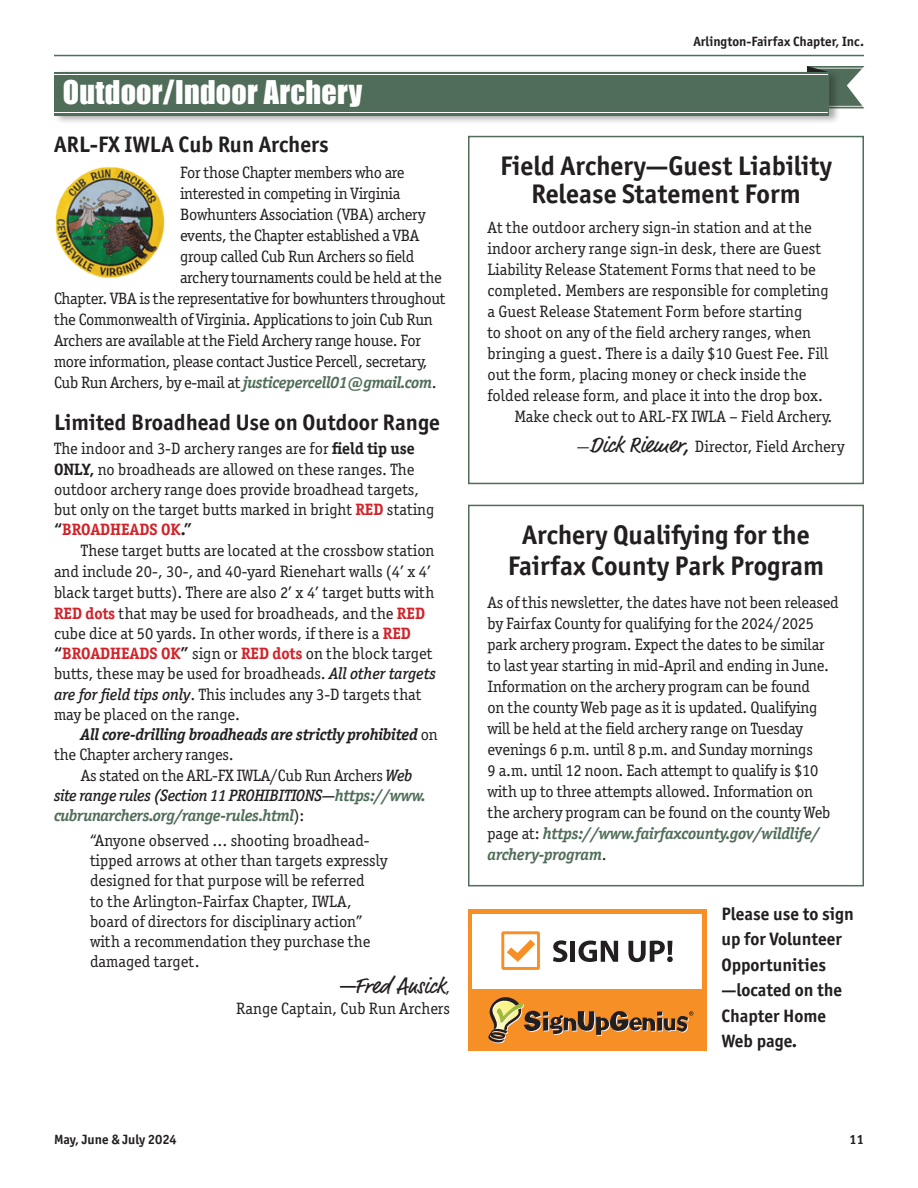
<style>
.page{position:relative;width:918px;height:1188px;background:#fff}
.page>*{position:absolute;margin:0;border:0;box-sizing:border-box;transform-origin:0 0}
.t1{font:30px "Impact";letter-spacing:.01em;color:#fff}
.t2{font:700 27px/28.5px "Officina Sans ITC Pro";color:#231f20;text-align:center}
.t3{font:700 22.5px "Officina Sans ITC Pro";color:#231f20}
.t4{font:22.5px "Market";color:#231f20}
.t5{font:700 18px/25.5px "Officina Sans ITC Pro";color:#231f20}
.t6{font:16.5px/21px "Officina Serif ITC Pro";color:#231f20}
.t7{font:16.5px "Officina Serif ITC Pro";letter-spacing:-.02em;color:#231f20}
.t8{font:italic 700 16.5px "Officina Serif ITC Pro";letter-spacing:-.02em;color:#506d59}
.t9{font:italic 700 16.5px "Officina Serif ITC Pro";letter-spacing:-.01em;color:#231f20}
.t10{font:italic 500 16.5px "Officina Serif ITC Pro";letter-spacing:-.02em;color:#231f20}
.t11{font:700 13.5px "Officina Sans ITC Pro";color:#231f20}
.s1{font-weight:400;font-style:normal;color:#231f20}
.s2{font-weight:700}
.s3{font-weight:700;color:#d1232a}
.s4{font-weight:500;font-style:italic}
.s5{font-weight:400;font-style:normal}
.s6{font-weight:700;color:#506d59}
.s7{font-family:"Officina Serif ITC Pro";font-size:16.5px}
.s8{font-family:"Market";font-size:22.5px}
.s9{font-weight:700;font-style:italic;color:#506d59}
</style>
<div class="page">
<hr style="left:54px;top:55px;width:810px;height:1px;background:#506d59">
<img style="left:55px;top:167px;width:110px;height:111px">
<svg style="left:807px;top:66px;width:57px;height:42px"></svg>
<div style="left:54px;top:69px;width:787px;height:56px;background:#231f20;opacity:.4"></div>
<div style="left:54px;top:72px;width:775px;height:43px;background:#506d59"></div>
<hr style="left:54px;top:74px;width:774px;height:1px;background:#fff">
<hr style="left:54px;top:112px;width:774px;height:1px;background:#fff">
<div style="left:468px;top:136px;width:396px;height:348px;border:2px solid #506d59"></div>
<div style="left:468px;top:505px;width:396px;height:381px;border:2px solid #506d59"></div>
<div style="left:468px;top:909px;width:239px;height:142px;background:#f68f25"></div>
<div style="left:473px;top:914px;width:229px;height:75px;background:#fff"></div>
<svg style="left:501px;top:931px;width:39px;height:39px"></svg>
<svg style="left:553px;top:940px;width:14px;height:22px"></svg>
<hr style="left:571px;top:941px;width:4px;height:21px;background:#231f20">
<svg style="left:578px;top:941px;width:40px;height:21px"></svg>
<svg style="left:628px;top:941px;width:45px;height:21px"></svg>
<svg style="left:488px;top:997px;width:205px;height:47px"></svg>
<h1 class="t1" style="left:63px;top:69px;width:301px">Outdoor/Indoor Archery</h1>
<h3 class="t3" style="left:54px;top:130px;width:276px">ARL-FX IWLA Cub Run Archers</h3>
<p class="t7" style="left:180px;top:162px;width:226px">For those Chapter members who are</p>
<p class="t7" style="left:180px;top:183px;width:222px">interested in competing in Virginia</p>
<p class="t7" style="left:180px;top:204px;width:247px">Bowhunters Association (VBA) archery</p>
<p class="t7" style="left:180px;top:225px;width:241px">events, the Chapter established a VBA</p>
<p class="t7" style="left:180px;top:246px;width:236px">group called Cub Run Archers so field</p>
<p class="t7" style="left:180px;top:267px;width:263px">archery tournaments could be held at the</p>
<p class="t7" style="left:54px;top:288px;width:393px">Chapter. VBA is the representative for bowhunters throughout</p>
<p class="t7" style="left:54px;top:309px;width:380px">the Commonwealth of Virginia. Applications to join Cub Run</p>
<p class="t7" style="left:54px;top:330px;width:368px">Archers are available at the Field Archery range house. For</p>
<p class="t7" style="left:54px;top:351px;width:375px">more information, please contact Justice Percell, secretary,</p>
<p class="t8" style="left:54px;top:372px;width:384px"><span class="s1">Cub Run Archers, by e-mail at</span> justicepercell01@gmail.com<span class="s1">.</span></p>
<h3 class="t3" style="left:54px;top:408px;width:388px">Limited Broadhead Use on Outdoor Range</h3>
<p class="t6" style="left:54px;top:439px;width:382px;line-height:20.2px">The indoor and 3-D archery ranges are for <span class="s2">field tip use ONLY,</span> no broadheads are allowed on these ranges. The outdoor archery range does provide broadhead targets, but only on the target butts marked in bright <span class="s3">RED</span> stating <span class="s2">“</span><span class="s3">BROADHEADS OK</span><span class="s2">.”</span></p>
<p class="t6" style="left:54px;top:541px;width:383px;line-height:20.4px;text-indent:27px">These target butts are located at the crossbow station and include 20-, 30-, and 40-yard Rienehart walls (4’ x 4’ black target butts). There are also 2’ x 4’ target butts with <span class="s3">RED dots</span> that may be used for broadheads, and the <span class="s3">RED </span>cube dice at 50 yards. In other words, if there is a <span class="s3">RED </span><span class="s2">“</span><span class="s3">BROADHEADS OK</span><span class="s2">”</span> sign or <span class="s3">RED dots</span> on the block target butts, these may be used for broadheads. <span class="s4">All other targets are for field tips only</span>. This includes any 3-D targets that may be placed on the range.</p>
<p class="t9" style="left:81px;top:724px;width:358px">All core-drilling broadheads are strictly prohibited <span class="s5">on</span></p>
<p class="t6" style="left:54px;top:744px;width:181px">the Chapter archery ranges.</p>
<p class="t7" style="left:81px;top:765px;width:333px">As stated on the ARL-FX IWLA/Cub Run Archers <span class="s4">Web</span></p>
<p class="t10" style="left:54px;top:785px;width:374px">site range rules (Section 11 PROHIBITIONS—<span class="s6">https://www.</span></p>
<p class="t8" style="left:54px;top:805px;width:252px">cubrunarchers.org/range-rules.html<span class="s1">):</span></p>
<p class="t6" style="left:90px;top:830px;width:299px;line-height:20.2px">“Anyone observed ... shooting broadhead&shy;tipped arrows at other than targets expressly designed for that purpose will be referred<br>to the Arlington-Fairfax Chapter, IWLA, board of directors for disciplinary action” with a recommendation they purchase the damaged target.</p>
<h3 class="t4" style="left:340px;top:972px;width:112px">—Fred Ansick<span class="s7">,</span></h3>
<p class="t6" style="left:236px;top:998px;width:215px">Range Captain, Cub Run Archers</p>
<p class="t11" style="left:693px;top:33px;width:172px">Arlington-Fairfax Chapter, Inc.</p>
<h2 class="t2" style="left:500px;top:151px;width:333px">Field Archery—Guest Liability<br>Release Statement Form</h2>
<p class="t6" style="left:488px;top:217px;width:326px">At the outdoor archery sign-in station and at the</p>
<p class="t6" style="left:488px;top:238px;width:335px">indoor archery range sign-in desk, there are Guest</p>
<p class="t6" style="left:488px;top:259px;width:330px">Liability Release Statement Forms that need to be</p>
<p class="t6" style="left:488px;top:280px;width:343px">completed. Members are responsible for completing</p>
<p class="t6" style="left:488px;top:301px;width:316px">a Guest Release Statement Form before starting</p>
<p class="t6" style="left:488px;top:322px;width:325px">to shoot on any of the field archery ranges, when</p>
<p class="t6" style="left:488px;top:343px;width:342px">bringing a guest. There is a daily $10 Guest Fee. Fill</p>
<p class="t6" style="left:488px;top:364px;width:321px">out the form, placing money or check inside the</p>
<p class="t6" style="left:488px;top:385px;width:337px">folded release form, and place it into the drop box.</p>
<p class="t6" style="left:514px;top:406px;width:319px">Make check out to ARL-FX IWLA – Field Archery.</p>
<p class="t6" style="left:577px;top:436px;width:269px">—<span class="s8">Dick Riemer,</span> Director, Field Archery</p>
<h2 class="t2" style="left:508px;top:519px;width:318px;line-height:31.5px">Archery Qualifying for the<br>Fairfax County Park Program</h2>
<p class="t6" style="left:488px;top:592px;width:353px">As of this newsletter, the dates have not been released by Fairfax County for qualifying for the 2024/2025 park archery program. Expect the dates to be similar to last year starting in mid-April and ending in June.<br>Information on the archery program can be found<br>on the county Web page as it is updated. Qualifying will be held at the field archery range on Tuesday evenings 6 p.m. until 8 p.m. and Sunday mornings<br>9 a.m. until 12 noon. Each attempt to qualify is $10 with up to three attempts allowed. Information on the archery program can be found on the county Web page at: <span class="s9">https://www.fairfaxcounty.gov/wildlife/ archery-program</span>.</p>
<p class="t5" style="left:721px;top:901px;width:134px">Please use to sign up for Volunteer<br>Opportunities —located on the<br>Chapter Home<br>Web page.</p>
<p class="t11" style="left:54px;top:1131px;width:124px">May, June &amp; July 2024</p>
<p class="t11" style="left:850px;top:1131px;width:16px">11</p>
</div>
